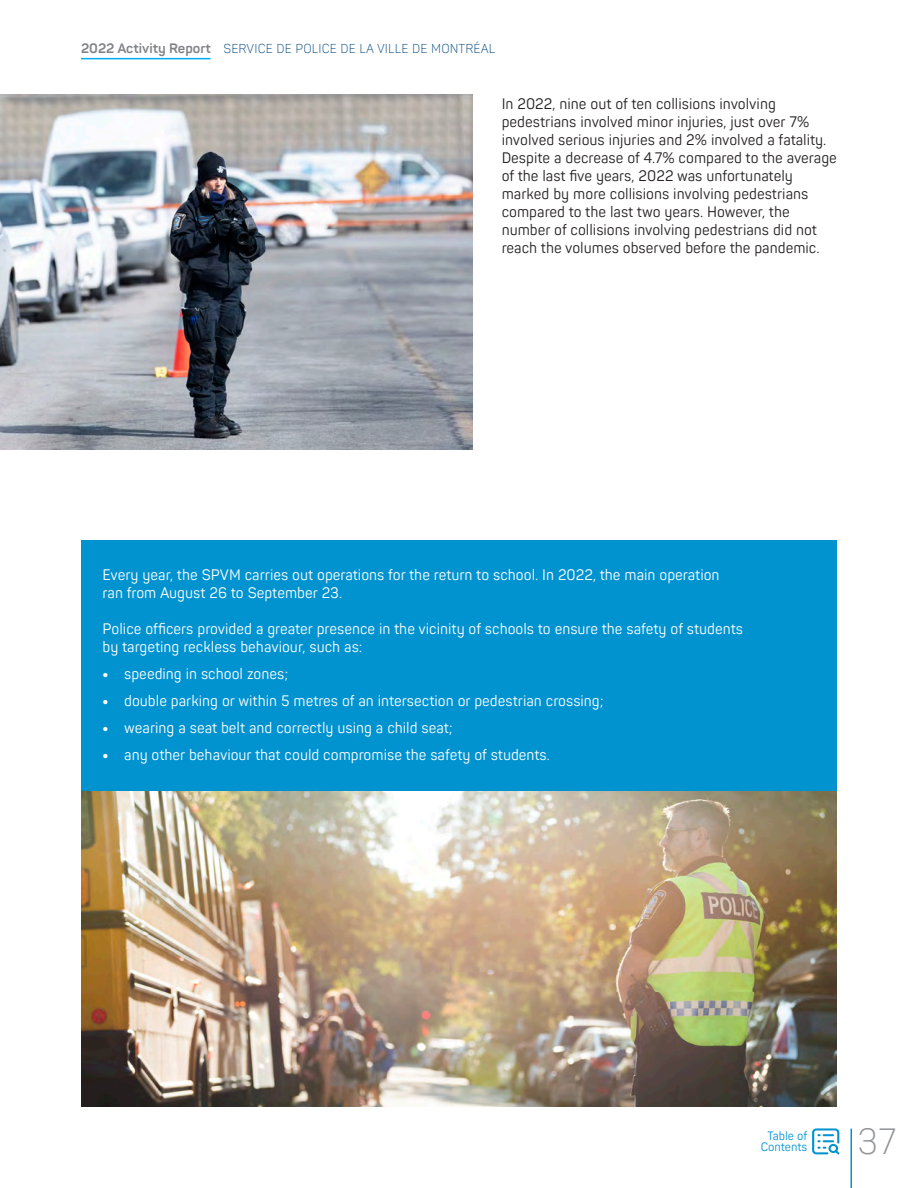
<style>
.page{position:relative;width:918px;height:1188px;background:#fff}
.page>*{position:absolute;margin:0;border:0;box-sizing:border-box;transform-origin:0 0}
.t1{font:300 36px "Panton Narrow";color:#939598}
.t2{font:15px/18px "Panton Narrow";color:#fff}
.t3{font:15px/18px "Panton Narrow";color:#231f20}
.t4{font:300 12.75px "Panton Narrow";letter-spacing:.01em;color:#00467e}
.t5{font:12px/10.5px "Panton Narrow";color:#0093d0;text-align:center}
.s1{font-family:"Panton";font-weight:700;font-size:13.5px;color:#808285}
.s2{font-weight:900}
</style>
<div class="page">
<hr style="left:850px;top:1129px;width:2px;height:59px;background:#0093d0">
<hr style="left:81px;top:58px;width:130px;height:1px;background:#00aeef">
<svg style="left:812px;top:1128px;width:27px;height:26px"></svg>
<img style="left:81px;top:791px;width:756px;height:316px">
<div style="left:81px;top:541px;width:756px;height:250px;background:#0093d0"></div>
<img style="left:0;top:94px;width:472px;height:355px">
<p class="t4" style="left:81px;top:41px;width:416px"><span class="s1">2022 Activity Report</span> SERVICE DE POLICE DE LA VILLE DE MONTRÉAL</p>
<p class="t3" style="left:502px;top:94px;width:337px">In 2022, nine out of ten collisions involving pedestrians involved minor injuries, just over 7% involved serious injuries and 2% involved a fatality.<br>Despite a decrease of 4.7% compared to the average of the last five years, 2022 was unfortunately marked by more collisions involving pedestrians compared to the last two years. However, the number of collisions involving pedestrians did not reach the volumes observed before the pandemic.</p>
<p class="t2" style="left:103px;top:566px;width:619px">Every year, the SPVM carries out operations for the return to school. In 2022, the main operation ran from August 26 to September 23.</p>
<p class="t2" style="left:103px;top:620px;width:642px">Police officers provided a greater presence in the vicinity of schools to ensure the safety of students by targeting reckless behaviour, such as:</p>
<p class="t2" style="left:103px;top:665px;width:187px"><span class="s2">•</span> speeding in school zones;</p>
<p class="t2" style="left:103px;top:692px;width:503px"><span class="s2">•</span> double parking or within 5 metres of an intersection or pedestrian crossing;</p>
<p class="t2" style="left:103px;top:719px;width:352px"><span class="s2">•</span> wearing a seat belt and correctly using a child seat;</p>
<p class="t2" style="left:103px;top:746px;width:449px"><span class="s2">•</span> any other behaviour that could compromise the safety of students.</p>
<p class="t5" style="left:761px;top:1131px;width:48px">Table of<br>Contents</p>
<h1 class="t1" style="left:857px;top:1119px;width:41px">37</h1>
</div>
